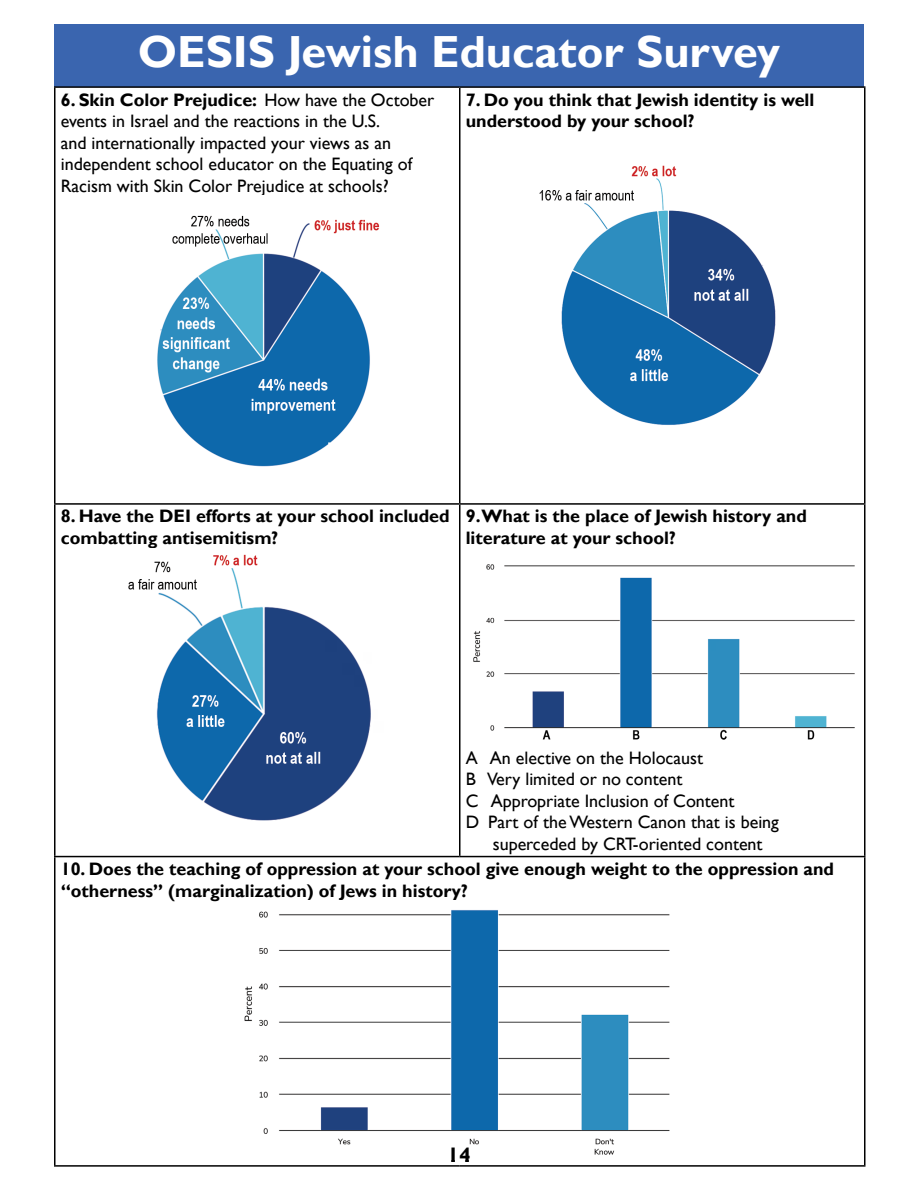
<style>
.page{position:relative;width:918px;height:1188px;background:#fff}
.page>*{position:absolute;margin:0;border:0;box-sizing:border-box;transform-origin:0 0}
.t1{font:700 45px "Gill Sans";color:#fff}
.t2{font:700 21px "Gill Sans";color:#000}
.t3{font:18px/21.6px "Gill Sans";color:#000}
.t4{font:700 18px/21.6px "Gill Sans";color:#000}
.s1{font-weight:700}
</style>
<div class="page">
<div style="left:54px;top:24px;width:810px;height:63px;background:#3a65af"></div>
<hr style="left:54px;top:86px;width:406px;height:2px;background:#000">
<hr style="left:54px;top:88px;width:2px;height:415px;background:#000">
<hr style="left:460px;top:86px;width:406px;height:2px;background:#000">
<hr style="left:459px;top:88px;width:1px;height:415px;background:#000">
<hr style="left:864px;top:88px;width:2px;height:415px;background:#000">
<hr style="left:54px;top:503px;width:406px;height:2px;background:#000">
<hr style="left:54px;top:505px;width:2px;height:351px;background:#000">
<hr style="left:460px;top:503px;width:406px;height:2px;background:#000">
<hr style="left:459px;top:505px;width:1px;height:351px;background:#000">
<hr style="left:864px;top:505px;width:2px;height:351px;background:#000">
<hr style="left:54px;top:856px;width:406px;height:1px;background:#000">
<hr style="left:54px;top:857px;width:2px;height:308px;background:#000">
<hr style="left:460px;top:856px;width:406px;height:1px;background:#000">
<hr style="left:864px;top:857px;width:2px;height:308px;background:#000">
<hr style="left:54px;top:1165px;width:406px;height:2px;background:#000">
<hr style="left:460px;top:1165px;width:406px;height:2px;background:#000">
<img style="left:157px;top:215px;width:223px;height:252px">
<img style="left:539px;top:165px;width:237px;height:260px">
<img style="left:128px;top:554px;width:243px;height:267px">
<img style="left:244px;top:910px;width:426px;height:245px">
<img style="left:473px;top:564px;width:382px;height:176px">
<h1 class="t1" style="left:138px;top:25px;width:644px">OESIS Jewish Educator Survey</h1>
<p class="t3" style="left:61px;top:89px;width:375px"><span class="s1">6. Skin Color Prejudice:</span> How have the October events in Israel and the reactions in the U.S.<br>and internationally impacted your views as an independent school educator on the Equating of Racism with Skin Color Prejudice at schools?</p>
<p class="t4" style="left:466px;top:89px;width:350px">7. Do you think that Jewish identity is well understood by your school?</p>
<p class="t4" style="left:61px;top:506px;width:390px">8. Have the DEI efforts at your school included combatting antisemitism?</p>
<p class="t4" style="left:466px;top:506px;width:343px">9.What is the place of Jewish history and literature at your school?</p>
<p class="t3" style="left:466px;top:747px;width:239px">A An elective on the Holocaust</p>
<p class="t3" style="left:466px;top:769px;width:218px">B Very limited or no content</p>
<p class="t3" style="left:466px;top:790px;width:270px">C Appropriate Inclusion of Content</p>
<p class="t3" style="left:466px;top:812px;width:315px">D Part of the Western Canon that is being</p>
<p class="t3" style="left:493px;top:833px;width:271px">superceded by CRT-oriented content</p>
<p class="t4" style="left:61px;top:859px;width:775px">10. Does the teaching of oppression at your school give enough weight to the oppression and “otherness” (marginalization) of Jews in history?</p>
<p class="t2" style="left:447px;top:1143px;width:25px">14</p>
</div>
